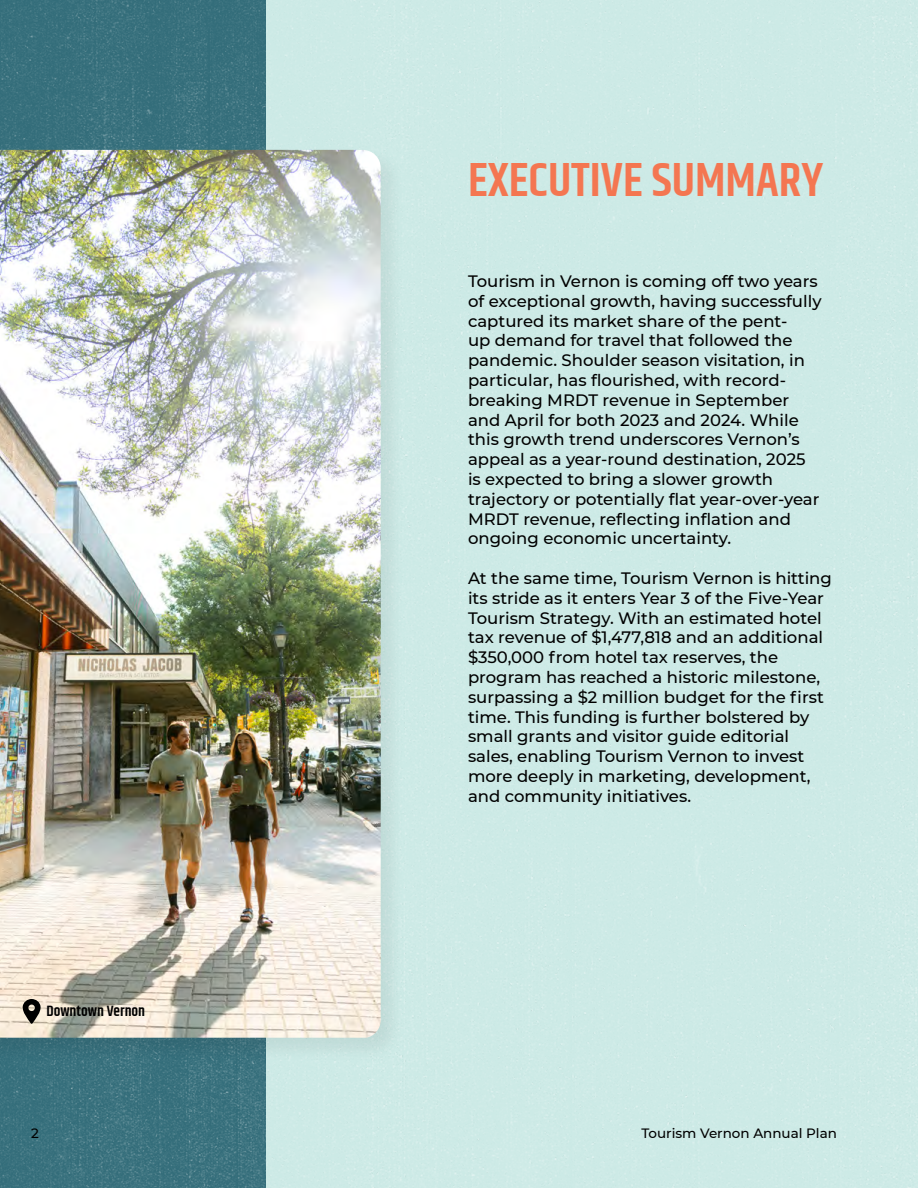
<style>
.page{position:relative;width:918px;height:1188px;background:#fff}
.page>*{position:absolute;margin:0;border:0;box-sizing:border-box;transform-origin:0 0}
.t1{font:600 48px "Khand";color:#f47651}
.t2{font:500 16.5px/19.8px "Montserrat";color:#000}
.t3{font:600 15px "Khand";color:#000}
.t4{font:500 13.5px "Montserrat";color:#000}
</style>
<div class="page">
<div style="left:266px;top:0;width:652px;height:1188px;background:#cdeae6"></div>
<img style="left:0;top:0;width:266px;height:1188px">
<div style="left:0;top:146px;width:406px;height:917px;background:#000;opacity:.07"></div>
<img style="left:0;top:150px;width:381px;height:888px">
<svg style="left:22px;top:999px;width:19px;height:25px"></svg>
<h1 class="t1" style="left:468px;top:148px;width:357px">EXECUTIVE SUMMARY</h1>
<p class="t3" style="left:46px;top:1001px;width:100px">Downtown Vernon</p>
<p class="t2" style="left:468px;top:271px;width:355px">Tourism in Vernon is coming off two years of exceptional growth, having successfully captured its market share of the pent-<br>up demand for travel that followed the pandemic. Shoulder season visitation, in particular, has flourished, with record&shy;breaking MRDT revenue in September and April for both 2023 and 2024. While this growth trend underscores Vernon’s appeal as a year-round destination, 2025 is expected to bring a slower growth trajectory or potentially flat year-over-year MRDT revenue, reflecting inflation and ongoing economic uncertainty.</p>
<p class="t2" style="left:468px;top:568px;width:366px">At the same time, Tourism Vernon is hitting its stride as it enters Year 3 of the Five-Year Tourism Strategy. With an estimated hotel tax revenue of $1,477,818 and an additional $350,000 from hotel tax reserves, the program has reached a historic milestone, surpassing a $2 million budget for the first time. This funding is further bolstered by small grants and visitor guide editorial sales, enabling Tourism Vernon to invest more deeply in marketing, development, and community initiatives.</p>
<p class="t4" style="left:31px;top:1124px;width:9px">2</p>
<p class="t4" style="left:641px;top:1124px;width:197px">Tourism Vernon Annual Plan</p>
</div>
